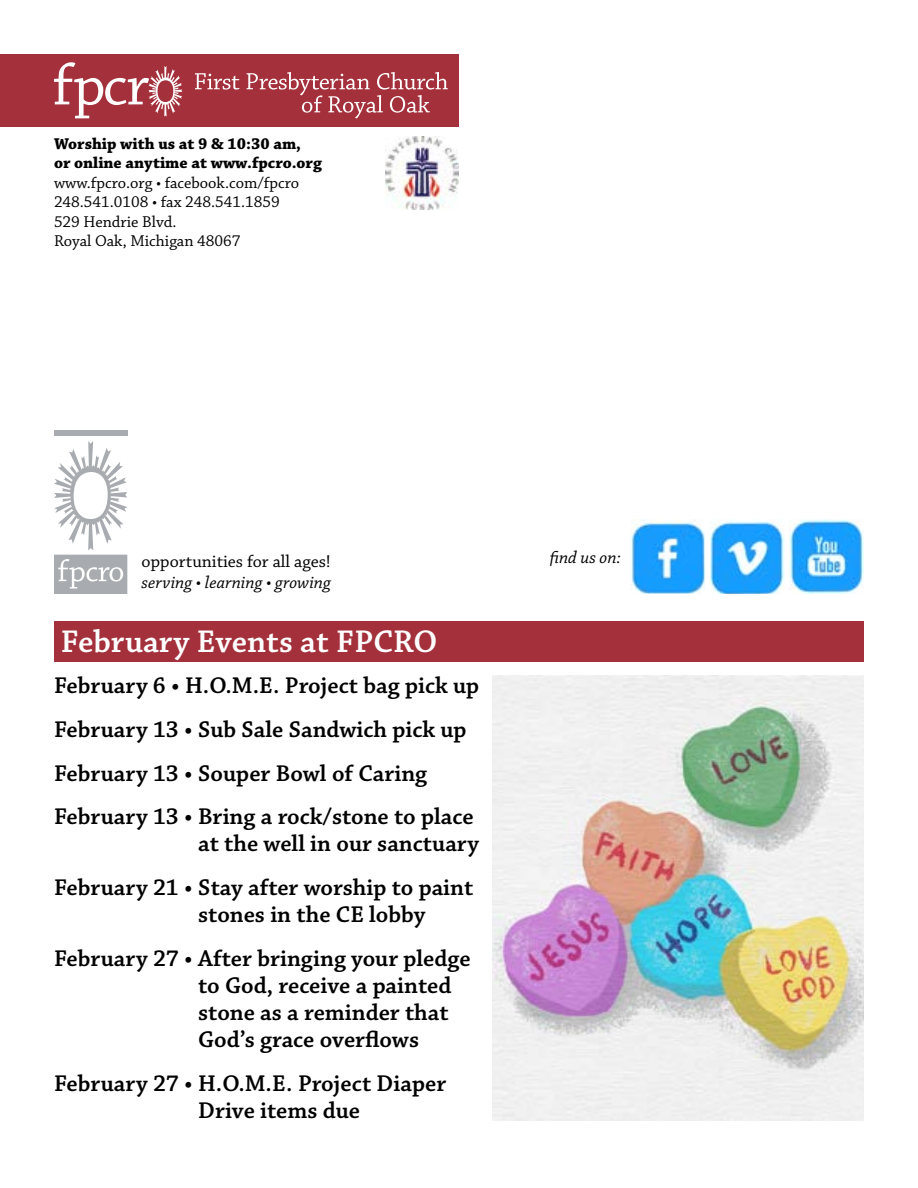
<style>
.page{position:relative;width:918px;height:1188px;background:#fff}
.page>*{position:absolute;margin:0;border:0;box-sizing:border-box;transform-origin:0 0}
.t1{font:600 33px "Chaparral Pro";color:#fff}
.t2{font:600 24px/43.8px "Chaparral Pro";color:#000}
.t3{font:italic 18px "Chaparral Pro";color:#000}
.t4{font:18px "Chaparral Pro";color:#000}
.t5{font:16.5px/19.5px "Chaparral Pro";color:#000}
.t6{font:700 16.5px/19.5px "Chaparral Pro";color:#000}
</style>
<div class="page">
<div style="left:54px;top:621px;width:810px;height:41px;background:#a3303b"></div>
<div style="left:0;top:54px;width:459px;height:73px;background:#a3303b"></div>
<img style="left:386px;top:137px;width:72px;height:72px">
<svg style="left:54px;top:441px;width:73px;height:153px"></svg>
<div style="left:54px;top:430px;width:73px;height:6px;background:#a8abaf"></div>
<svg style="left:54px;top:62px;width:128px;height:56px"></svg>
<svg style="left:195px;top:73px;width:44px;height:17px"></svg>
<svg style="left:247px;top:72px;width:201px;height:46px"></svg>
<img style="left:630px;top:520px;width:75px;height:74px">
<img style="left:710px;top:520px;width:74px;height:74px">
<img style="left:790px;top:520px;width:74px;height:74px">
<img style="left:493px;top:675px;width:371px;height:445px">
<p class="t6" style="left:54px;top:134px;width:269px">Worship with us at 9 &amp; 10:30 am,<br>or online anytime at www.fpcro.org</p>
<p class="t5" style="left:54px;top:173px;width:247px">www.fpcro.org • facebook.com/fpcro<br>248.541.0108 • fax 248.541.1859<br>529 Hendrie Blvd.<br>Royal Oak, Michigan 48067</p>
<p class="t4" style="left:142px;top:551px;width:191px">opportunities for all ages!</p>
<p class="t3" style="left:142px;top:572px;width:191px">serving • learning • growing</p>
<h1 class="t1" style="left:61px;top:623px;width:378px">February Events at FPCRO</h1>
<p class="t2" style="left:54px;top:664px;width:427px">February 6 • H.O.M.E. Project bag pick up February 13 • Sub Sale Sandwich pick up February 13 • Souper Bowl of Caring February 13 • Bring a rock/stone to place</p>
<p class="t2" style="left:54px;top:823px;width:427px;text-align:right">at the well in our sanctuary<br>February 21 • Stay after worship to paint</p>
<p class="t2" style="left:54px;top:894px;width:418px;text-indent:144px">stones in the CE lobby<br>February 27 • After bringing your pledge</p>
<p class="t2" style="left:198px;top:973px;width:255px;line-height:27px;text-align:justify">to God, receive a painted stone as a reminder that God’s grace overflows</p>
<p class="t2" style="left:198px;top:1071px;width:250px;line-height:27px;text-indent:-144px">February 27 • H.O.M.E. Project Diaper<br>Drive items due</p>
<p class="t3" style="left:550px;top:547px;width:73px">find us on:</p>
</div>
